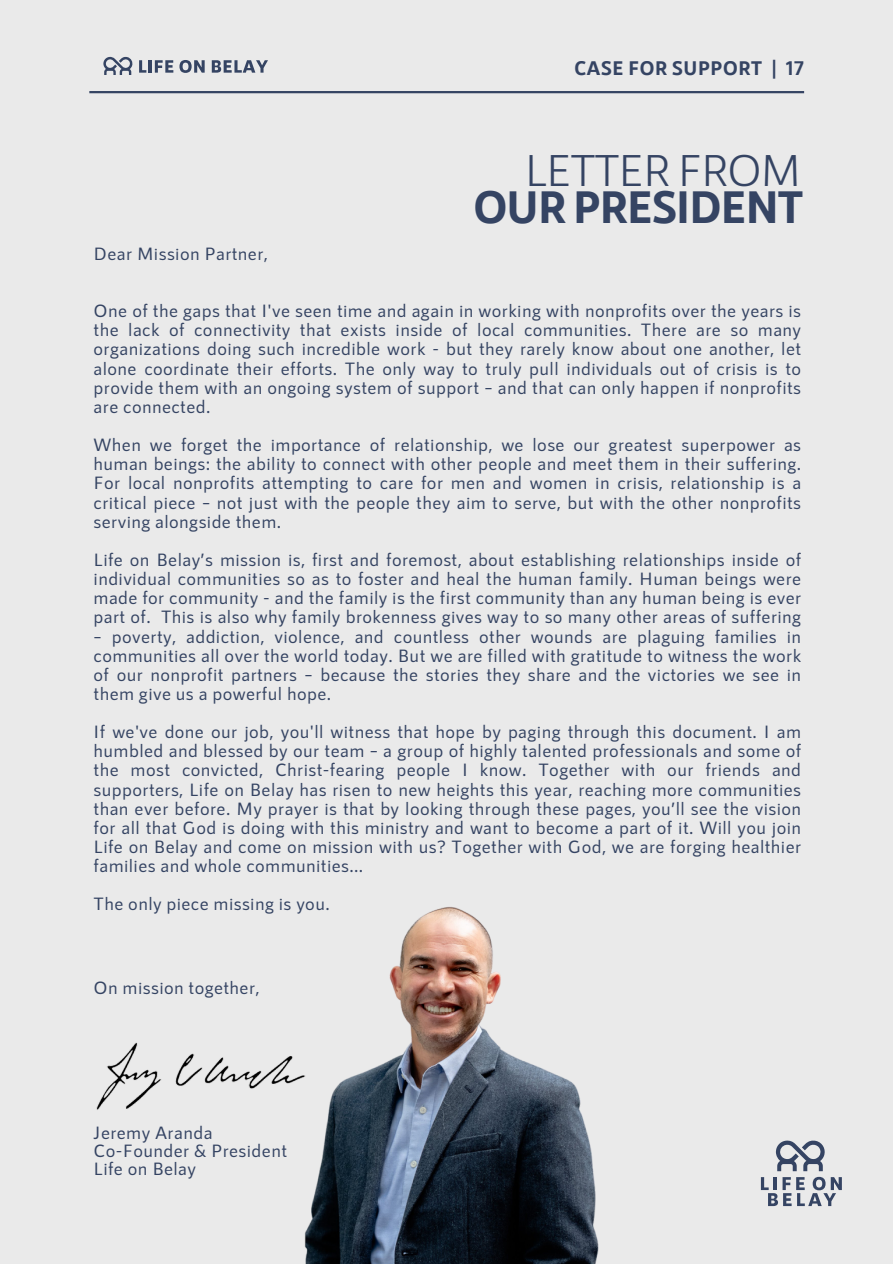
<style>
.page{position:relative;width:893px;height:1264px;background:#fff}
.page>*{position:absolute;margin:0;border:0;box-sizing:border-box;transform-origin:0 0}
.t1{font:700 45px "RNS Sanz";letter-spacing:-.05em;color:#354463}
.t2{font:45px "RNS Sanz";letter-spacing:-.05em;color:#354463}
.t3{font:700 19.5px "RNS Sanz";color:#354463}
.t4{font:500 18px/19.2px "RNS Sanz";letter-spacing:.02em;color:#354463;text-align:justify}
</style>
<div class="page">
<div style="left:0;top:0;width:892px;height:1263px;background:#eaeaea"></div>
<img style="left:96px;top:1042px;width:157px;height:68px">
<hr style="left:89px;top:91px;width:715px;height:2px;background:#354463">
<svg style="left:103px;top:57px;width:30px;height:18px"></svg>
<svg style="left:139px;top:60px;width:34px;height:13px"></svg>
<svg style="left:179px;top:60px;width:26px;height:13px"></svg>
<svg style="left:212px;top:60px;width:56px;height:13px"></svg>
<img style="left:253px;top:907px;width:589px;height:356px">
<p class="t3" style="left:574px;top:56px;width:231px">CASE FOR SUPPORT | 17</p>
<p class="t4" style="left:94px;top:243px;width:176px">Dear Mission Partner,</p>
<p class="t2" style="left:524px;top:141px;width:279px">LETTER FROM</p>
<p class="t1" style="left:472px;top:178px;width:333px">OUR PRESIDENT</p>
<p class="t4" style="left:94px;top:300px;width:709px">One of the gaps that I've seen time and again in working with nonprofits over the years is the lack of connectivity that exists inside of local communities. There are so many organizations doing such incredible work - but they rarely know about one another, let alone coordinate their efforts. The only way to truly pull individuals out of crisis is to provide them with an ongoing system of support – and that can only happen if nonprofits are connected.</p>
<p class="t4" style="left:94px;top:434px;width:709px">When we forget the importance of relationship, we lose our greatest superpower as human beings: the ability to connect with other people and meet them in their suffering.<br>For local nonprofits attempting to care for men and women in crisis, relationship is a critical piece – not just with the people they aim to serve, but with the other nonprofits serving alongside them.</p>
<p class="t4" style="left:94px;top:549px;width:709px">Life on Belay’s mission is, first and foremost, about establishing relationships inside of individual communities so as to foster and heal the human family. Human beings were made for community - and the family is the first community than any human being is ever part of. This is also why family brokenness gives way to so many other areas of suffering</p>
<p class="t4" style="left:94px;top:625px;width:709px">– poverty, addiction, violence, and countless other wounds are plaguing families in communities all over the world today. But we are filled with gratitude to witness the work of our nonprofit partners – because the stories they share and the victories we see in them give us a powerful hope.</p>
<p class="t4" style="left:94px;top:721px;width:709px">If we've done our job, you'll witness that hope by paging through this document. I am humbled and blessed by our team – a group of highly talented professionals and some of the most convicted, Christ-fearing people I know. Together with our friends and supporters, Life on Belay has risen to new heights this year, reaching more communities than ever before. My prayer is that by looking through these pages, you’ll see the vision for all that God is doing with this ministry and want to become a part of it. Will you join Life on Belay and come on mission with us? Together with God, we are forging healthier families and whole communities...</p>
<p class="t4" style="left:94px;top:893px;width:238px">The only piece missing is you.</p>
<p class="t4" style="left:94px;top:977px;width:167px">On mission together,</p>
<p class="t4" style="left:94px;top:1122px;width:120px">Jeremy Aranda</p>
<p class="t4" style="left:94px;top:1140px;width:195px">Co-Founder &amp; President</p>
<p class="t4" style="left:94px;top:1158px;width:104px">Life on Belay</p>
</div>
